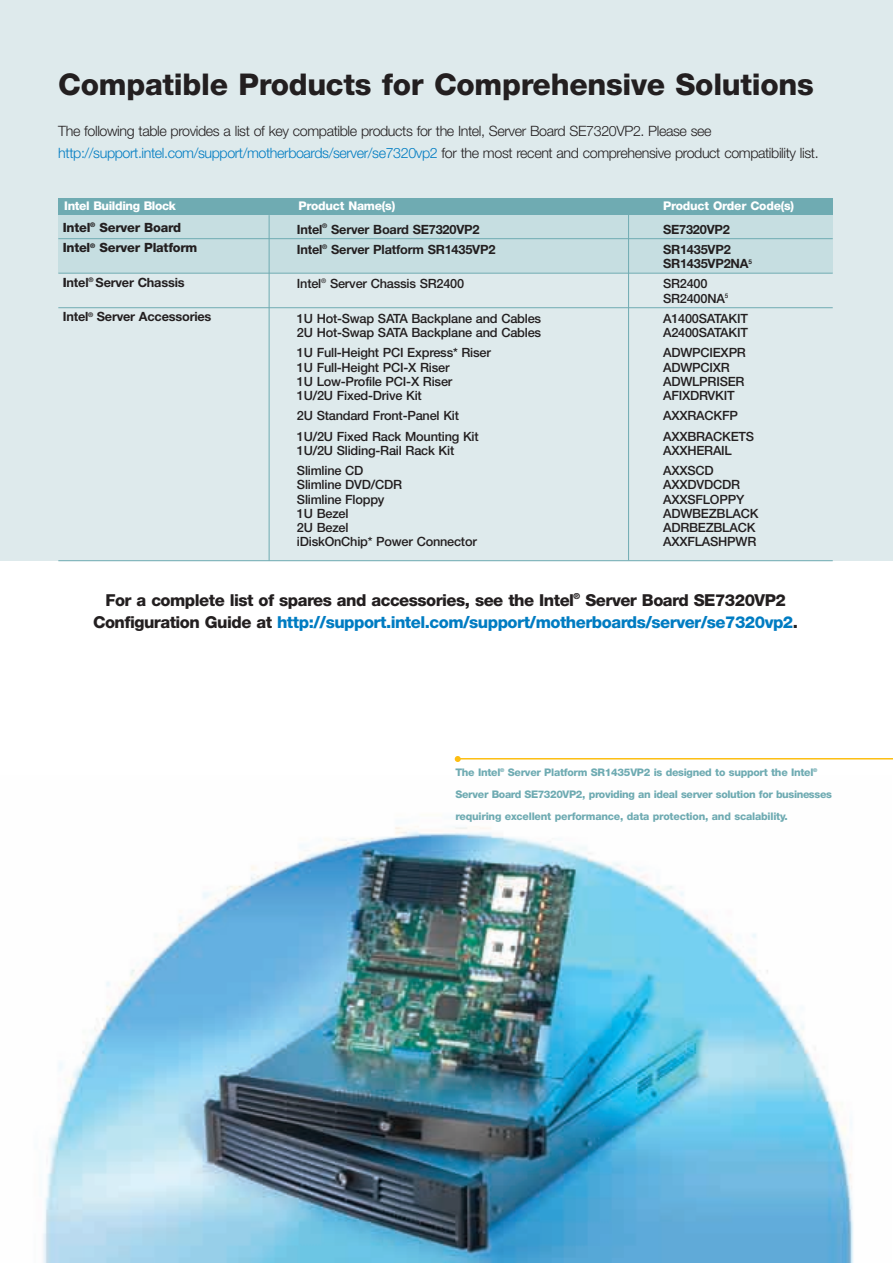
<style>
.page{position:relative;width:893px;height:1263px;background:#fff}
.page>*{position:absolute;margin:0;border:0;box-sizing:border-box;transform-origin:0 0}
.t1{font:800 30px "Helvetica Neue";letter-spacing:-.01em;color:#231f20}
.t2{font:800 16.5px/21.8px "Helvetica Neue";letter-spacing:-.03em;color:#231f20;text-align:center}
.t3{font:300 14.25px/21.8px "Helvetica Neue";letter-spacing:-.03em;color:#231f20}
.t4{font:500 12.75px/14.2px "Helvetica Neue";letter-spacing:-.015em;color:#231f20}
.t5{font:700 12.75px/20.2px "Helvetica Neue";letter-spacing:-.015em;color:#231f20}
.t6{font:800 12.75px/20.2px "Helvetica Neue";letter-spacing:-.02em;color:#231f20}
.t7{font:800 12px "Helvetica Neue";letter-spacing:-.02em;color:#fff}
.t8{font:800 10.5px/21.8px "Helvetica Neue";letter-spacing:-.025em;color:#6fabb2}
.s1{color:#007cc2}
.s2{font-weight:800}
.s3{font-weight:500}
</style>
<div class="page">
<hr style="left:457px;top:758px;width:435px;height:2px;background:#fdbe12">
<div style="left:1px;top:0;width:891px;height:561px;background:#deeaec"></div>
<img style="left:43px;top:826px;width:811px;height:436px">
<svg style="left:454px;top:756px;width:6px;height:6px"></svg>
<hr style="left:58px;top:560px;width:774px;height:1px;background:#6fabb2">
<div style="left:58px;top:213px;width:774px;height:60px;background:#c6dee1"></div>
<hr style="left:58px;top:238px;width:774px;height:1px;background:#6fabb2">
<hr style="left:58px;top:273px;width:774px;height:1px;background:#6fabb2">
<hr style="left:58px;top:307px;width:774px;height:1px;background:#6fabb2">
<hr style="left:269px;top:215px;width:1px;height:346px;background:#6fabb2">
<hr style="left:628px;top:215px;width:1px;height:345px;background:#6fabb2">
<div style="left:58px;top:198px;width:774px;height:17px;background:#6fabb2"></div>
<h1 class="t1" style="left:58px;top:74px;width:757px">Compatible Products for Comprehensive Solutions</h1>
<p class="t3" style="left:58px;top:122px;width:761px">The following table provides a list of key compatible products for the Intel‚ Server Board SE7320VP2. Please see <span class="s1">http://support.intel.com/support/motherboards/server/se7320vp2</span> for the most recent and comprehensive product compatibility list.</p>
<p class="t7" style="left:64px;top:201px;width:113px">Intel Building Block</p>
<p class="t7" style="left:298px;top:201px;width:98px">Product Name(s)</p>
<p class="t7" style="left:663px;top:201px;width:132px">Product Order Code(s)</p>
<p class="t6" style="left:63px;top:218px;width:136px">Intel<sup>®</sup> Server Board<br>Intel<sup>®</sup> Server Platform</p>
<p class="t5" style="left:63px;top:273px;width:123px"><span class="s2">I</span>ntel<sup>®</sup> Server Chassis</p>
<p class="t5" style="left:63px;top:308px;width:150px">Intel<sup>®</sup> Server Accessories</p>
<p class="t5" style="left:297px;top:220px;width:200px">Intel<sup>®</sup> Server Board SE7320VP2<br>Intel<sup>®</sup> Server Platform SR1435VP2</p>
<p class="t4" style="left:297px;top:278px;width:169px">Intel<sup>®</sup> Server Chassis SR2400</p>
<p class="t4" style="left:297px;top:312px;width:246px">1U Hot-Swap SATA Backplane and Cables<br>2U Hot-Swap SATA Backplane and Cables</p>
<p class="t4" style="left:297px;top:347px;width:195px">1U Full-Height PCI Express* Riser<br>1U Full-Height PCI-X Riser<br>1U Low-Profile PCI-X Riser<br>1U/2U Fixed-Drive Kit</p>
<p class="t4" style="left:297px;top:407px;width:183px;line-height:20.2px">2U Standard Front-Panel Kit<br>1U/2U Fixed Rack Mounting Kit</p>
<p class="t4" style="left:297px;top:441px;width:159px;line-height:20.2px">1U/2U Sliding-Rail Rack Kit<br>Slimline CD</p>
<p class="t4" style="left:297px;top:479px;width:181px">Slimline DVD/CDR<br>Slimline Floppy<br>1U Bezel<br>2U Bezel<br>iDiskOnChip* Power Connector</p>
<p class="t5" style="left:663px;top:220px;width:69px">SE7320VP2<br>SR1435VP2</p>
<p class="t5" style="left:663px;top:255px;width:90px">SR1435VP2NA<sup>5<br></sup><span class="s3">SR2400</span></p>
<p class="t4" style="left:663px;top:289px;width:86px;line-height:20.2px">SR2400NA<sup>5<br></sup>A1400SATAKIT</p>
<p class="t4" style="left:663px;top:324px;width:86px;line-height:20.2px">A2400SATAKIT<br>ADWPCIEXPR</p>
<p class="t4" style="left:663px;top:361px;width:83px">ADWPCIXR<br>ADWLPRISER<br>AFIXDRVKIT</p>
<p class="t4" style="left:663px;top:407px;width:93px;line-height:20.2px">AXXRACKFP<br>AXXBRACKETS</p>
<p class="t4" style="left:663px;top:441px;width:70px;line-height:20.2px">AXXHERAIL<br>AXXSCD</p>
<p class="t4" style="left:663px;top:479px;width:97px">AXXDVDCDR<br>AXXSFLOPPY<br>ADWBEZBLACK<br>ADRBEZBLACK<br>AXXFLASHPWR</p>
<p class="t2" style="left:93px;top:591px;width:706px">For a complete list of spares and accessories, see the Intel<sup>®</sup> Server Board SE7320VP2<br>Configuration Guide at <span class="s1">http://support.intel.com/support/motherboards/server/se7320vp2</span>.</p>
<p class="t8" style="left:455px;top:762px;width:378px">The Intel<sup>®</sup> Server Platform SR1435VP2 is designed to support the Intel<sup>®<br></sup>Server Board SE7320VP2, providing an ideal server solution for businesses requiring excellent performance, data protection, and scalability.</p>
</div>
